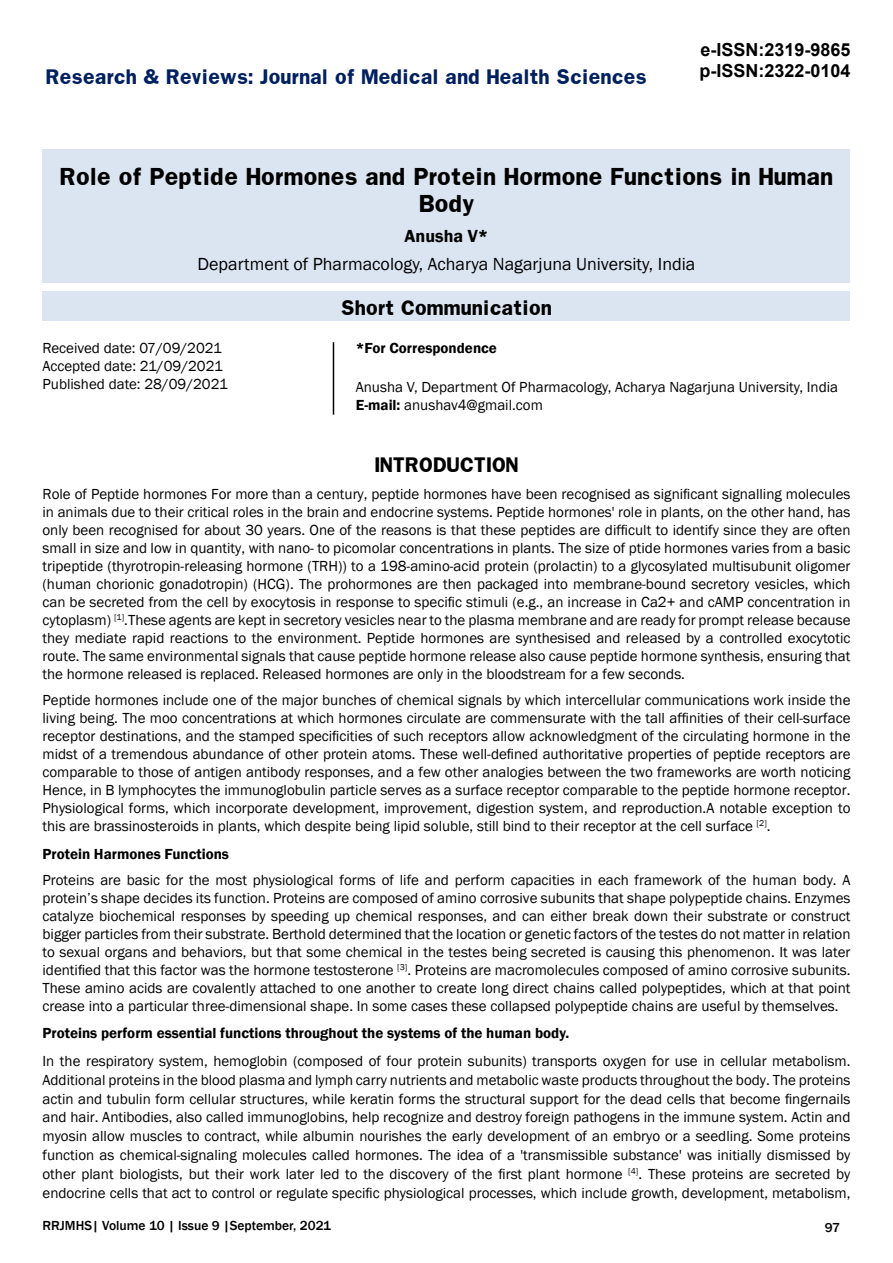
<style>
.page{position:relative;width:893px;height:1263px;background:#fff}
.page>*{position:absolute;margin:0;border:0;box-sizing:border-box;transform-origin:0 0}
.t1{font:700 21px/27px "Franklin";color:#000;text-align:center}
.t2{font:18px "Franklin Gothic";color:#000}
.t3{font:700 18px "Franklin";color:#002060}
.t4{font:700 18px/21.6px "Arial";color:#000}
.t5{font:700 18px "Franklin";color:#000}
.t6{font:600 18px "Franklin Gothic";color:#000}
.t7{font:15px/18px "Franklin Gothic";color:#000;text-align:justify}
.t8{font:600 15px "Franklin Gothic";color:#000}
.t9{font:500 13.5px "Franklin Gothic";color:#000}
.s1{font-weight:600}
</style>
<div class="page">
<div style="left:43px;top:149px;width:807px;height:133px;background:#dbe5f1"></div>
<div style="left:43px;top:291px;width:807px;height:30px;background:#dbe5f1"></div>
<hr style="left:333px;top:342px;width:1px;height:73px;background:#000">
<p class="t3" style="left:46px;top:64px;width:602px">Research &amp; Reviews: Journal of Medical and Health Sciences</p>
<p class="t4" style="left:699px;top:39px;width:153px">e-ISSN:2319-9865 p-ISSN:2322-0104</p>
<h1 class="t1" style="left:60px;top:163px;width:775px">Role of Peptide Hormones and Protein Hormone Functions in Human<br>Body</h1>
<p class="t6" style="left:405px;top:225px;width:85px">Anusha V*</p>
<p class="t2" style="left:197px;top:253px;width:499px">Department of Pharmacology, Acharya Nagarjuna University, India</p>
<p class="t5" style="left:341px;top:295px;width:213px">Short Communication</p>
<p class="t7" style="left:43px;top:339px;width:187px;text-align:left">Received date: 07/09/2021<br>Accepted date: 21/09/2021<br>Published date: 28/09/2021</p>
<p class="t8" style="left:356px;top:338px;width:143px">*For Correspondence</p>
<p class="t7" style="left:356px;top:378px;width:484px">Anusha V, Department Of Pharmacology, Acharya Nagarjuna University, India<br><span class="s1">E-mail:</span> anushav4@gmail.com</p>
<p class="t5" style="left:374px;top:452px;width:146px">INTRODUCTION</p>
<p class="t7" style="left:43px;top:485px;width:809px">Role of Peptide hormones For more than a century, peptide hormones have been recognised as significant signalling molecules in animals due to their critical roles in the brain and endocrine systems. Peptide hormones' role in plants, on the other hand, has only been recognised for about 30 years. One of the reasons is that these peptides are difficult to identify since they are often small in size and low in quantity, with nano- to picomolar concentrations in plants. The size of ptide hormones varies from a basic tripeptide (thyrotropin-releasing hormone (TRH)) to a 198-amino-acid protein (prolactin) to a glycosylated multisubunit oligomer (human chorionic gonadotropin) (HCG). The prohormones are then packaged into membrane-bound secretory vesicles, which can be secreted from the cell by exocytosis in response to specific stimuli (e.g., an increase in Ca2+ and cAMP concentration in cytoplasm) <sup>[1]</sup>.These agents are kept in secretory vesicles near to the plasma membrane and are ready for prompt release because they mediate rapid reactions to the environment. Peptide hormones are synthesised and released by a controlled exocytotic route. The same environmental signals that cause peptide hormone release also cause peptide hormone synthesis, ensuring that the hormone released is replaced. Released hormones are only in the bloodstream for a few seconds.</p>
<p class="t7" style="left:43px;top:692px;width:809px">Peptide hormones include one of the major bunches of chemical signals by which intercellular communications work inside the living being. The moo concentrations at which hormones circulate are commensurate with the tall affinities of their cell-surface receptor destinations, and the stamped specificities of such receptors allow acknowledgment of the circulating hormone in the midst of a tremendous abundance of other protein atoms. These well-defined authoritative properties of peptide receptors are comparable to those of antigen antibody responses, and a few other analogies between the two frameworks are worth noticing Hence, in B lymphocytes the immunoglobulin particle serves as a surface receptor comparable to the peptide hormone receptor.<br>Physiological forms, which incorporate development, improvement, digestion system, and reproduction.A notable exception to this are brassinosteroids in plants, which despite being lipid soluble, still bind to their receptor at the cell surface <sup>[2]</sup>.</p>
<p class="t8" style="left:43px;top:844px;width:188px">Protein Harmones Functions</p>
<p class="t7" style="left:43px;top:871px;width:809px">Proteins are basic for the most physiological forms of life and perform capacities in each framework of the human body. A protein’s shape decides its function. Proteins are composed of amino corrosive subunits that shape polypeptide chains. Enzymes catalyze biochemical responses by speeding up chemical responses, and can either break down their substrate or construct bigger particles from their substrate. Berthold determined that the location or genetic factors of the testes do not matter in relation to sexual organs and behaviors, but that some chemical in the testes being secreted is causing this phenomenon. It was later identified that this factor was the hormone testosterone <sup>[3]</sup>. Proteins are macromolecules composed of amino corrosive subunits.<br>These amino acids are covalently attached to one another to create long direct chains called polypeptides, which at that point crease into a particular three-dimensional shape. In some cases these collapsed polypeptide chains are useful by themselves.</p>
<p class="t8" style="left:43px;top:1024px;width:528px">Proteins perform essential functions throughout the systems of the human body.</p>
<p class="t7" style="left:43px;top:1052px;width:809px;line-height:18.9px">In the respiratory system, hemoglobin (composed of four protein subunits) transports oxygen for use in cellular metabolism.<br>Additional proteins in the blood plasma and lymph carry nutrients and metabolic waste products throughout the body. The proteins actin and tubulin form cellular structures, while keratin forms the structural support for the dead cells that become fingernails and hair. Antibodies, also called immunoglobins, help recognize and destroy foreign pathogens in the immune system. Actin and myosin allow muscles to contract, while albumin nourishes the early development of an embryo or a seedling. Some proteins function as chemical-signaling molecules called hormones. The idea of a 'transmissible substance' was initially dismissed by other plant biologists, but their work later led to the discovery of the first plant hormone <sup>[4]</sup>. These proteins are secreted by endocrine cells that act to control or regulate specific physiological processes, which include growth, development, metabolism,</p>
<p class="t9" style="left:43px;top:1217px;width:290px">RRJMHS| Volume 10 | Issue 9 |September, 2021</p>
<p class="t9" style="left:825px;top:1219px;width:17px">97</p>
</div>
